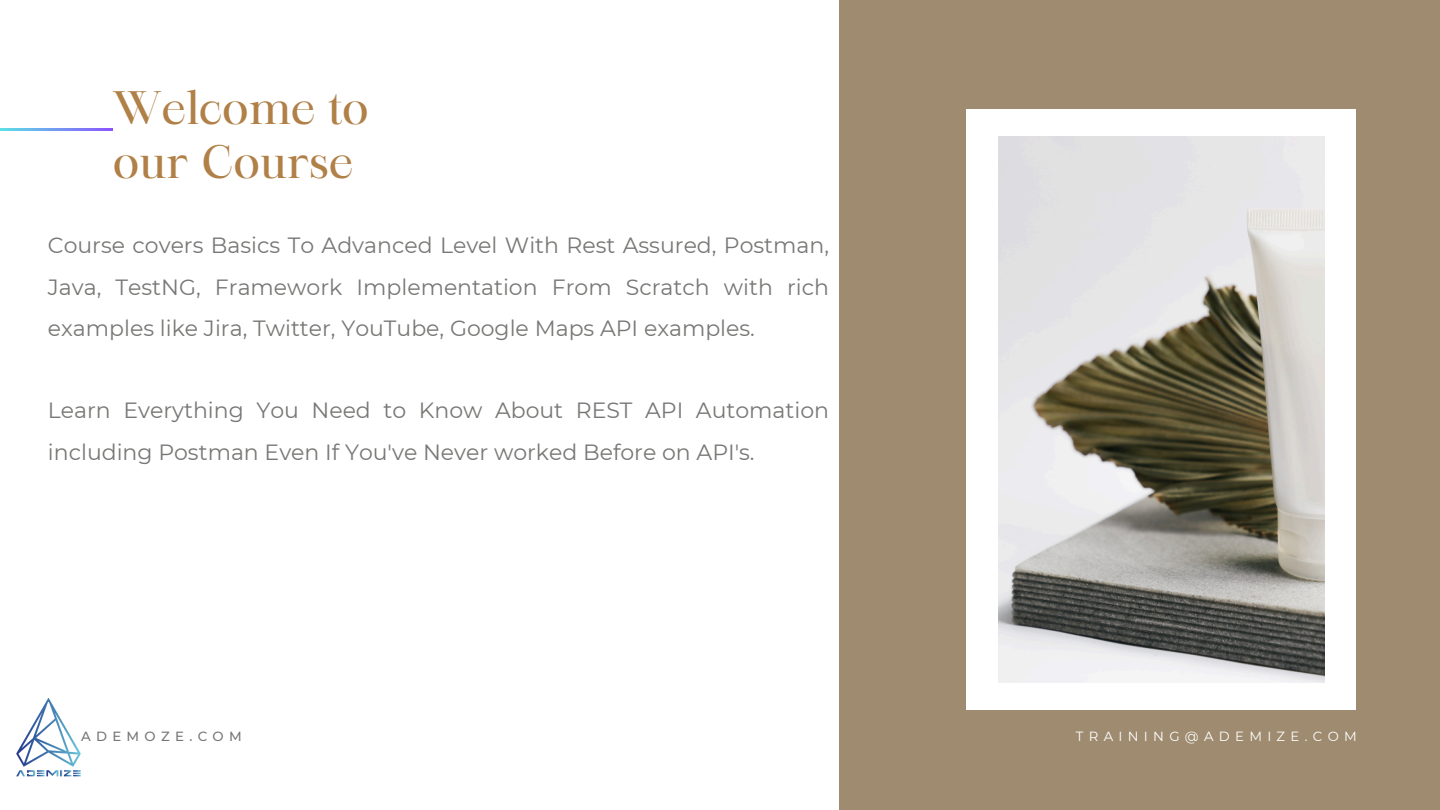
<style>
.page{position:relative;width:1440px;height:810px;background:#fff}
.page>*{position:absolute;margin:0;border:0;box-sizing:border-box;transform-origin:0 0}
.t1{font:45px/54px "Maharlika";color:#b08047}
.t2{font:22px/41.2px "Montserrat";color:#777775;text-align:justify}
.t3{font:13.3px "Montserrat";letter-spacing:.4em;color:#fff}
.t4{font:500 13.3px "Montserrat";letter-spacing:.4em;color:#777775}
</style>
<div class="page">
<div style="left:840px;top:0;width:600px;height:809px;background:#9e8b70"></div>
<div style="left:966px;top:109px;width:390px;height:600px;background:#fff"></div>
<img style="left:998px;top:137px;width:327px;height:546px">
<img style="left:16px;top:697px;width:65px;height:80px">
<h1 class="t1" style="left:113px;top:85px;width:257px">Welcome to our Course</h1>
<h2 class="t2" style="left:48px;top:225px;width:783px">Course covers Basics To Advanced Level With Rest Assured, Postman, Java, TestNG, Framework Implementation From Scratch with rich examples like Jira, Twitter, YouTube, Google Maps API examples.</h2>
<h2 class="t2" style="left:48px;top:390px;width:783px">Learn Everything You Need to Know About REST API Automation including Postman Even If You've Never worked Before on API's.</h2>
<p class="t4" style="left:81px;top:728px;width:162px">ADEMOZE.COM</p>
<h3 class="t3" style="left:1076px;top:728px;width:283px">TRAINING@ADEMIZE.COM</h3>
</div>
